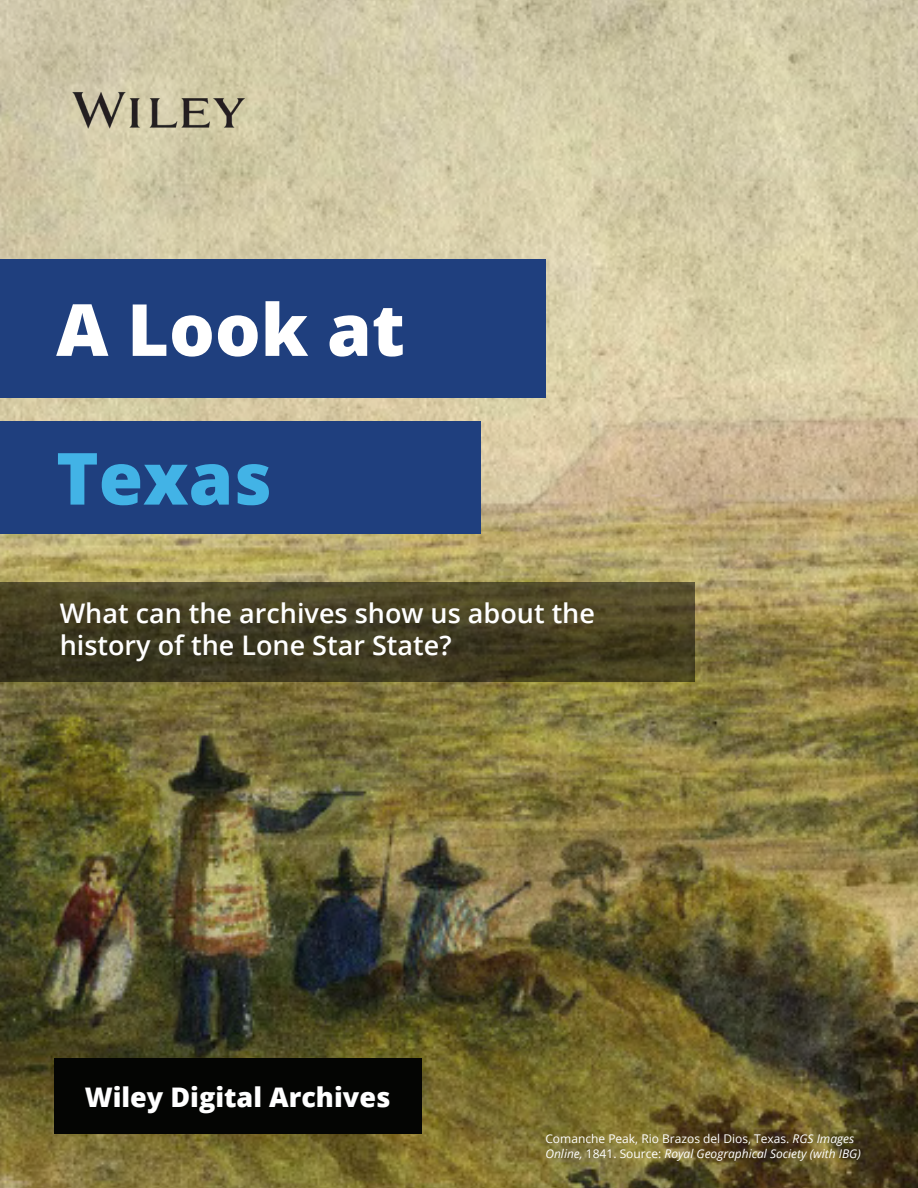
<style>
.page{position:relative;width:918px;height:1188px;background:#fff}
.page>*{position:absolute;margin:0;border:0;box-sizing:border-box;transform-origin:0 0}
.t1{font:800 72px "Open Sans";color:#fff}
.t2{font:800 72px "Open Sans";color:#42b3e6}
.t3{font:600 27px "Open Sans";color:#fff}
.t4{font:800 27px "Open Sans";color:#fff}
.t5{font:italic 12px/14.4px "Open Sans";color:#fff}
.s1{font-style:normal}
</style>
<div class="page">
<img style="left:0;top:0;width:918px;height:1188px">
<img style="left:54px;top:60px;width:214px;height:92px">
<div style="left:0;top:259px;width:545px;height:139px;background:#1f3f7e"></div>
<div style="left:0;top:421px;width:481px;height:112px;background:#1f3f7e"></div>
<div style="left:54px;top:1059px;width:367px;height:75px;background:#040503"></div>
<svg style="left:0;top:582px;width:694px;height:99px;background:#443f22"></svg>
<p class="t1" style="left:56px;top:275px;width:350px">A Look at</p>
<p class="t2" style="left:56px;top:424px;width:217px">Texas</p>
<p class="t3" style="left:60px;top:595px;width:537px">What can the archives show us about the</p>
<p class="t3" style="left:60px;top:627px;width:393px">history of the Lone Star State?</p>
<p class="t4" style="left:85px;top:1076px;width:307px">Wiley Digital Archives</p>
<p class="t5" style="left:545px;top:1131px;width:317px"><span class="s1">Comanche Peak, Rio Brazos del Dios, Texas.</span> RGS Images<br>Online, <span class="s1">1841. Source:</span> Royal Geographical Society (with IBG)</p>
</div>
